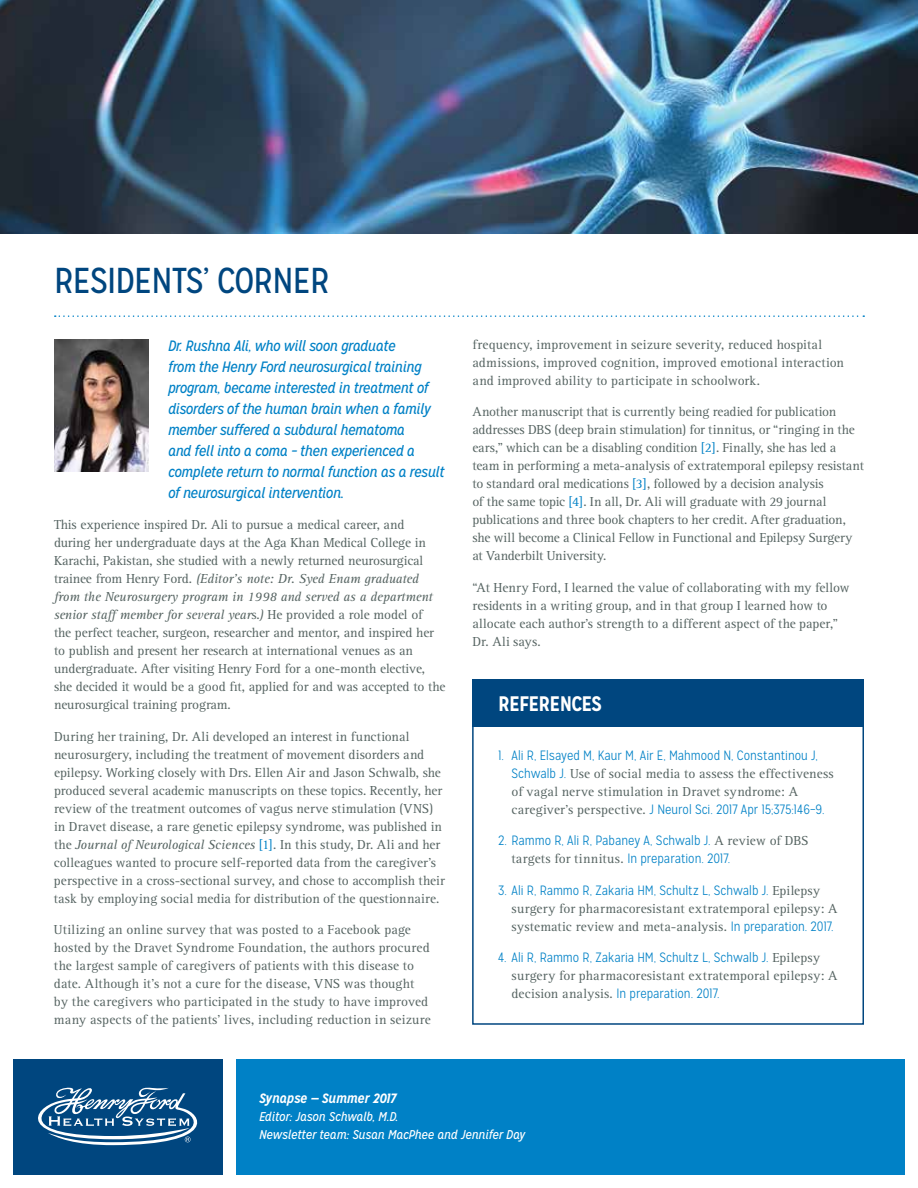
<style>
.page{position:relative;width:918px;height:1188px;background:#fff}
.page>*{position:absolute;margin:0;border:0;box-sizing:border-box;transform-origin:0 0}
.t1{font:36px "Mission Gothic";letter-spacing:-.025em;color:#00467f}
.t2{font:700 21px "Mission Gothic";letter-spacing:-.04em;color:#fff}
.t3{font:italic 15px/21px "Mission Gothic";letter-spacing:-.025em;color:#0081c6}
.t4{font:13.5px/18px "Rotis Serif";letter-spacing:-.005em;color:#566462}
.t5{font:300 13.5px "Mission Gothic";color:#0081c6}
.t6{font:13.5px/18px "Rotis Serif";letter-spacing:.015em;color:#566462}
.t7{font:13.5px "Rotis Serif";letter-spacing:.025em;color:#566462}
.t8{font:italic 700 13.5px "Mission Gothic";letter-spacing:-.01em;color:#fff}
.t9{font:italic 12.75px/18px "Mission Gothic";letter-spacing:-.01em;color:#fff}
.s1{font-style:italic}
.s2{color:#0081c6}
.s3{font-family:"Mission Gothic";font-weight:300;color:#0081c6}
.s4{font-family:"Rotis Serif";font-weight:400;color:#566462}
</style>
<div class="page">
<svg style="left:55px;top:315px;width:809px;height:2px"></svg>
<img style="left:54px;top:339px;width:94px;height:133px">
<div style="left:472px;top:703px;width:392px;height:322px;border:2px solid #00467f"></div>
<div style="left:472px;top:679px;width:392px;height:48px;background:#00467f"></div>
<div style="left:236px;top:1059px;width:668px;height:115px;background:#0081c6"></div>
<div style="left:14px;top:1059px;width:209px;height:115px;background:#00467f"></div>
<svg style="left:38px;top:1087px;width:160px;height:58px"></svg>
<img style="left:0;top:0;width:918px;height:233px">
<h1 class="t1" style="left:54px;top:259px;width:277px">RESIDENTS’ CORNER</h1>
<p class="t3" style="left:168px;top:335px;width:278px">Dr. Rushna Ali, who will soon graduate<br>from the Henry Ford neurosurgical training program, became interested in treatment of disorders of the human brain when a family member suffered a subdural hematoma<br>and fell into a coma – then experienced a complete return to normal function as a result of neurosurgical intervention.</p>
<p class="t4" style="left:54px;top:516px;width:393px">This experience inspired Dr. Ali to pursue a medical career, and<br>during her undergraduate days at the Aga Khan Medical College in Karachi, Pakistan, she studied with a newly returned neurosurgical trainee from Henry Ford. <span class="s1">(Editor’s note: Dr. Syed Enam graduated from the Neurosurgery program in 1998 and served as a department senior staff member for several year</span>s.<span class="s1">)</span> He provided a role model of<br>the perfect teacher, surgeon, researcher and mentor, and inspired her to publish and present her research at international venues as an undergraduate. After visiting Henry Ford for a one-month elective, she decided it would be a good fit, applied for and was accepted to the neurosurgical training program.</p>
<p class="t4" style="left:54px;top:728px;width:393px">During her training, Dr. Ali developed an interest in functional neurosurgery, including the treatment of movement disorders and epilepsy. Working closely with Drs. Ellen Air and Jason Schwalb, she produced several academic manuscripts on these topics. Recently, her review of the treatment outcomes of vagus nerve stimulation (VNS) in Dravet disease, a rare genetic epilepsy syndrome, was published in the <span class="s1">Journal of Neurological Sciences</span> <span class="s2">[1]</span>. In this study, Dr. Ali and her colleagues wanted to procure self-reported data from the caregiver’s perspective in a cross-sectional survey, and chose to accomplish their task by employing social media for distribution of the questionnaire.</p>
<p class="t4" style="left:54px;top:921px;width:379px">Utilizing an online survey that was posted to a Facebook page hosted by the Dravet Syndrome Foundation, the authors procured the largest sample of caregivers of patients with this disease to date. Although it’s not a cure for the disease, VNS was thought by the caregivers who participated in the study to have improved many aspects of the patients’ lives, including reduction in seizure</p>
<p class="t4" style="left:472px;top:336px;width:373px">frequency, improvement in seizure severity, reduced hospital admissions, improved cognition, improved emotional interaction and improved ability to participate in schoolwork.</p>
<p class="t4" style="left:472px;top:403px;width:393px">Another manuscript that is currently being readied for publication addresses DBS (deep brain stimulation) for tinnitus, or “ringing in the ears,” which can be a disabling condition <span class="s2">[2]</span>. Finally, she has led a team in performing a meta-analysis of extratemporal epilepsy resistant to standard oral medications <span class="s2">[3]</span>, followed by a decision analysis<br>of the same topic <span class="s2">[4]</span>. In all, Dr. Ali will graduate with 29 journal publications and three book chapters to her credit. After graduation, she will become a Clinical Fellow in Functional and Epilepsy Surgery at Vanderbilt University.</p>
<p class="t4" style="left:472px;top:579px;width:379px">“At Henry Ford, I learned the value of collaborating with my fellow residents in a writing group, and in that group I learned how to allocate each author’s strength to a different aspect of the paper,” Dr. Ali says.</p>
<h2 class="t2" style="left:498px;top:690px;width:105px">REFERENCES</h2>
<p class="t5" style="left:498px;top:747px;width:321px">1. Ali R, Elsayed M, Kaur M, Air E, Mahmood N, Constantinou J,</p>
<p class="t4" style="left:512px;top:765px;width:324px"><span class="s3">Schwalb J.</span> Use of social media to assess the effectiveness of vagal nerve stimulation in Dravet syndrome: A</p>
<p class="t5" style="left:512px;top:801px;width:315px"><span class="s4">caregiver’s perspective.</span> J Neurol Sci. 2017 Apr 15;375:146–9.</p>
<p class="t5" style="left:498px;top:833px;width:312px">2. Rammo R, Ali R, Pabaney A, Schwalb J. <span class="s4">A review of DBS</span></p>
<p class="t7" style="left:512px;top:851px;width:220px">targets for tinnitus. <span class="s3">In preparation. 2017.</span></p>
<p class="t5" style="left:498px;top:882px;width:324px">3. Ali R, Rammo R, Zakaria HM, Schultz L, Schwalb J. <span class="s4">Epilepsy</span></p>
<p class="t6" style="left:512px;top:900px;width:327px">surgery for pharmacoresistant extratemporal epilepsy: A systematic review and meta-analysis. <span class="s3">In preparation. 2017.</span></p>
<p class="t5" style="left:498px;top:950px;width:324px">4. Ali R, Rammo R, Zakaria HM, Schultz L, Schwalb J. <span class="s4">Epilepsy</span></p>
<p class="t6" style="left:512px;top:967px;width:327px">surgery for pharmacoresistant extratemporal epilepsy: A</p>
<p class="t5" style="left:512px;top:986px;width:210px"><span class="s4">decision analysis.</span> In preparation. 2017.</p>
<p class="t8" style="left:259px;top:1090px;width:138px">Synapse — Summer 2017</p>
<p class="t9" style="left:259px;top:1108px;width:268px">Editor: Jason Schwalb, M.D.<br>Newsletter team: Susan MacPhee and Jennifer Day</p>
</div>
